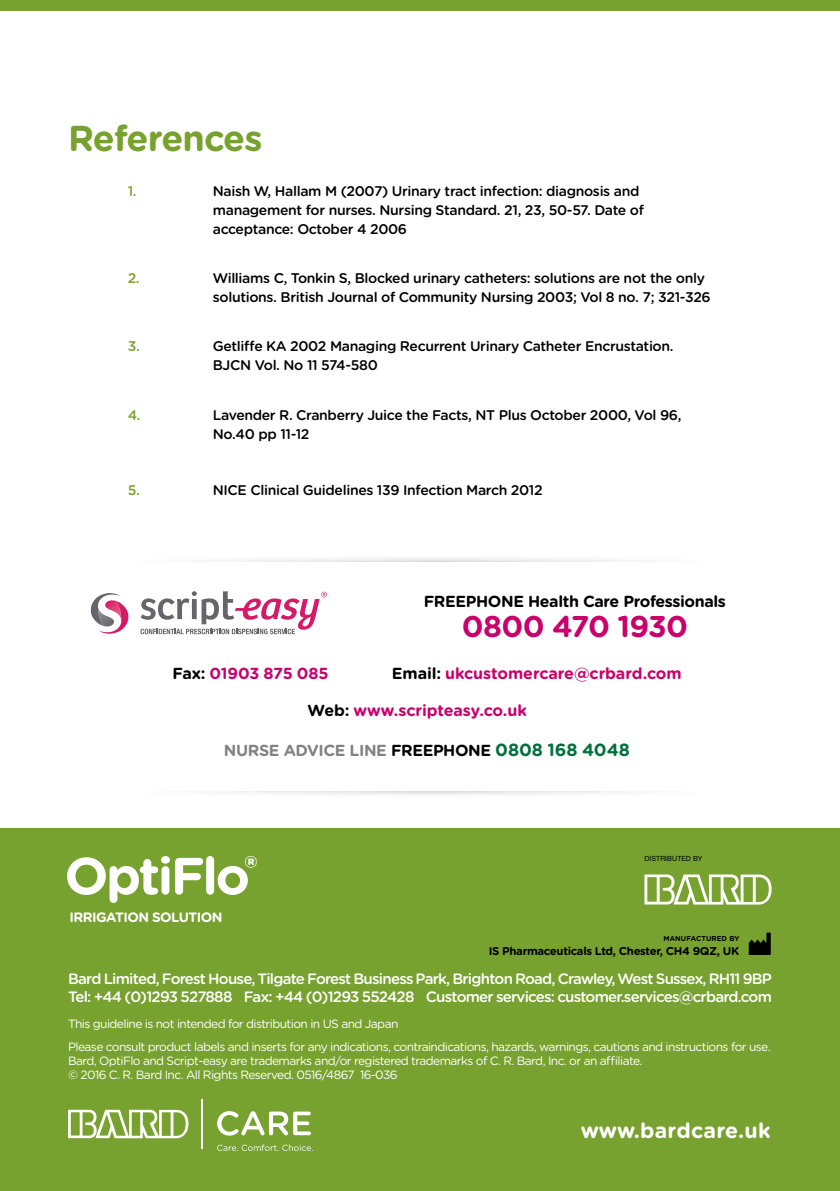
<style>
.page{position:relative;width:840px;height:1191px;background:#fff}
.page>*{position:absolute;margin:0;border:0;box-sizing:border-box;transform-origin:0 0}
.t1{font:700 52px "Gotham Rounded";letter-spacing:-.05em;color:#fff}
.t2{font:700 36px "Gotham Rounded";letter-spacing:-.025em;color:#78a22f}
.t3{font:700 30px "Gotham Rounded";letter-spacing:-.025em;color:#ca006c}
.t4{font:700 21.2px "Gotham Rounded";letter-spacing:.01em;color:#fff}
.t5{font:700 16px "Gotham Rounded";letter-spacing:-.01em;color:#ca006c}
.t6{font:700 16px "Gotham Rounded";letter-spacing:-.025em;color:#808285}
.t7{font:700 16px "Gotham Rounded";letter-spacing:-.025em;color:#000}
.t8{font:500 15px/18px "Gotham Rounded";letter-spacing:-.05em;color:#fff}
.t9{font:500 14px/19px "Gotham Rounded";letter-spacing:-.025em;color:#000}
.t10{font:500 14px "Gotham Rounded";color:#78a22f}
.t11{font:700 13.6px "Gotham Rounded";letter-spacing:-.04em;color:#fff}
.t12{font:12px/22.4px "Gotham Rounded";letter-spacing:-.05em;color:#fff}
.t13{font:700 11.4px "Gotham Rounded";letter-spacing:-.03em;color:#000}
.t14{font:700 7px "Gotham Rounded";letter-spacing:.01em;color:#000}
.t15{font:7px "Helvetica Neue LT";letter-spacing:.01em;color:#000}
.s1{color:#000}
.s2{font-size:17.6px;color:#00703c}
</style>
<div class="page">
<div style="left:0;top:0;width:839px;height:11px;background:#78a22f"></div>
<div style="left:0;top:828px;width:839px;height:363px;background:#78a22f"></div>
<svg style="left:644px;top:874px;width:127px;height:30px"></svg>
<svg style="left:748px;top:932px;width:22px;height:23px"></svg>
<svg style="left:217px;top:1111px;width:94px;height:24px"></svg>
<svg style="left:68px;top:1109px;width:120px;height:29px"></svg>
<hr style="left:201px;top:1098px;width:2px;height:50px;background:#fff">
<svg style="left:217px;top:1144px;width:96px;height:7px"></svg>
<div style="left:108px;top:554px;width:622px;height:244px;background:#000;opacity:.3"></div>
<div style="left:116px;top:562px;width:607px;height:228px;background:#fff"></div>
<svg style="left:91px;top:593px;width:38px;height:40px"></svg>
<svg style="left:140px;top:591px;width:187px;height:43px"></svg>
<h2 class="t2" style="left:68px;top:112px;width:196px">References</h2>
<p class="t10" style="left:128px;top:181px;width:10px">1.</p>
<p class="t9" style="left:213px;top:180px;width:432px">Naish W, Hallam M (2007) Urinary tract infection: diagnosis and management for nurses. Nursing Standard. 21, 23, 50-57. Date of acceptance: October 4 2006</p>
<p class="t10" style="left:128px;top:268px;width:13px">2.</p>
<p class="t9" style="left:213px;top:268px;width:499px">Williams C, Tonkin S, Blocked urinary catheters: solutions are not the only solutions. British Journal of Community Nursing 2003; Vol 8 no. 7; 321-326</p>
<p class="t10" style="left:128px;top:336px;width:14px">3.</p>
<p class="t9" style="left:213px;top:336px;width:462px">Getliffe KA 2002 Managing Recurrent Urinary Catheter Encrustation.<br>BJCN Vol. No 11 574-580</p>
<p class="t10" style="left:128px;top:405px;width:14px">4.</p>
<p class="t9" style="left:213px;top:404px;width:470px">Lavender R. Cranberry Juice the Facts, NT Plus October 2000, Vol 96,<br>No.40 pp 11-12</p>
<p class="t10" style="left:128px;top:480px;width:14px">5.</p>
<p class="t9" style="left:213px;top:480px;width:331px">NICE Clinical Guidelines 139 Infection March 2012</p>
<p class="t7" style="left:423px;top:589px;width:303px">FREEPHONE Health Care Professionals</p>
<h3 class="t3" style="left:461px;top:604px;width:228px">0800 470 1930</h3>
<p class="t5" style="left:391px;top:662px;width:291px"><span class="s1">Email:</span> ukcustomercare@crbard.com</p>
<p class="t5" style="left:172px;top:662px;width:157px"><span class="s1">Fax:</span> 01903 875 085</p>
<p class="t5" style="left:307px;top:699px;width:221px"><span class="s1">Web:</span> www.scripteasy.co.uk</p>
<p class="t6" style="left:224px;top:738px;width:407px">NURSE ADVICE LINE <span class="s1">FREEPHONE</span> <span class="s2">0808 168 4048</span></p>
<h1 class="t1" style="left:64px;top:837px;width:194px">OptiFlo<sup>®</sup></h1>
<p class="t11" style="left:69px;top:906px;width:154px">IRRIGATION SOLUTION</p>
<p class="t15" style="left:644px;top:854px;width:59px">DISTRIBUTED BY</p>
<p class="t14" style="left:663px;top:933px;width:77px">MANUFACTURED BY</p>
<p class="t13" style="left:488px;top:942px;width:252px">IS Pharmaceuticals Ltd, Chester, CH4 9QZ, UK</p>
<p class="t8" style="left:68px;top:968px;width:705px">Bard Limited, Forest House, Tilgate Forest Business Park, Brighton Road, Crawley, West Sussex, RH11 9BP<br>Tel: +44 (0)1293 527888 Fax: +44 (0)1293 552428 Customer services: customer.services@crbard.com</p>
<p class="t12" style="left:68px;top:1012px;width:703px">This guideline is not intended for distribution in US and Japan<br>Please consult product labels and inserts for any indications, contraindications, hazards, warnings, cautions and instructions for use.</p>
<p class="t12" style="left:68px;top:1053px;width:575px;line-height:14.4px">Bard, OptiFlo and Script-easy are trademarks and/or registered trademarks of C. R. Bard, Inc. or an affiliate. © 2016 C. R. Bard Inc. All Rights Reserved. 0516/4867 16-036</p>
<h3 class="t4" style="left:580px;top:1114px;width:191px">www.bardcare.uk</h3>
</div>
